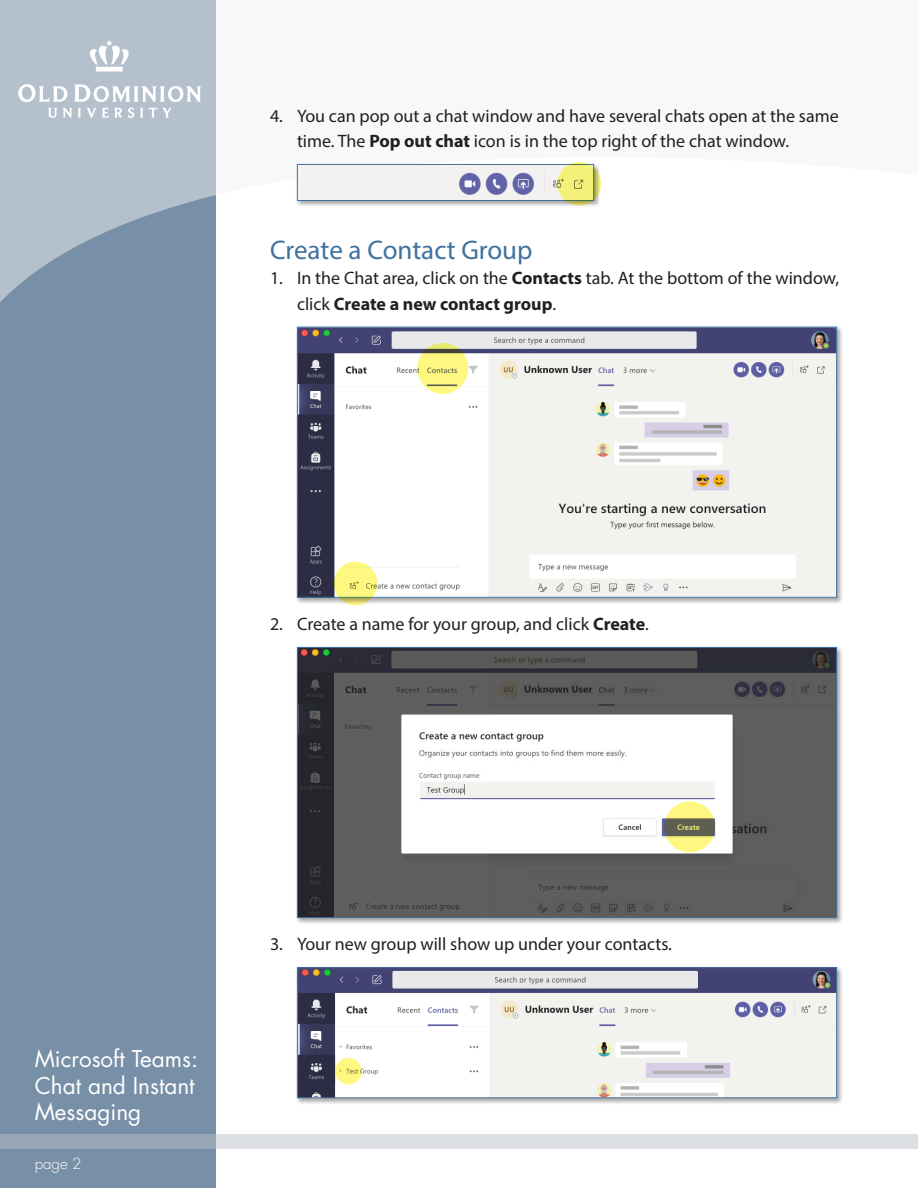
<style>
.page{position:relative;width:918px;height:1188px;background:#fff}
.page>*{position:absolute;margin:0;border:0;box-sizing:border-box;transform-origin:0 0}
.heading{font:27px "Myriad Pro";color:#41729e}
.t1{font:22.5px/26.7px "Futura Std";color:#fff}
.t2{font:18px/25.5px "Myriad Pro";color:#231f20}
.t3{font:300 15px "Futura Std";color:#fff}
.s1{font-weight:700}
</style>
<div class="page">
<div style="left:0;top:0;width:216px;height:1188px;background:#7890a7"></div>
<svg style="left:0;top:0;width:601px;height:302px"></svg>
<svg style="left:0;top:1134px;width:918px;height:14px;background:#ccd1d8"></svg>
<svg style="left:88px;top:41px;width:42px;height:31px"></svg>
<svg style="left:18px;top:84px;width:49px;height:18px"></svg>
<svg style="left:73px;top:85px;width:128px;height:17px;background:#d3d9e1"></svg>
<svg style="left:48px;top:108px;width:24px;height:10px"></svg>
<svg style="left:78px;top:108px;width:56px;height:10px"></svg>
<svg style="left:140px;top:108px;width:3px;height:10px"></svg>
<svg style="left:149px;top:108px;width:23px;height:10px"></svg>
<div style="left:295px;top:163px;width:305px;height:45px;background:#231f20;opacity:.4"></div>
<img style="left:299px;top:166px;width:267px;height:33px">
<div style="left:297px;top:164px;width:297px;height:37px;border:1px solid #41729e"></div>
<div style="left:295px;top:325px;width:548px;height:280px;background:#231f20;opacity:.4"></div>
<img style="left:299px;top:329px;width:536px;height:267px">
<div style="left:297px;top:327px;width:540px;height:271px;border:1px solid #41729e"></div>
<div style="left:295px;top:646px;width:548px;height:279px;background:#231f20;opacity:.4"></div>
<img style="left:299px;top:649px;width:536px;height:267px">
<div style="left:297px;top:647px;width:540px;height:271px;border:1px solid #41729e"></div>
<div style="left:295px;top:966px;width:548px;height:139px;background:#231f20;opacity:.4"></div>
<img style="left:299px;top:969px;width:536px;height:127px">
<div style="left:297px;top:967px;width:540px;height:131px;border:1px solid #41729e"></div>
<svg style="left:417px;top:343px;width:51px;height:51px;background:#e5e078"></svg>
<svg style="left:557px;top:162px;width:44px;height:44px;background:#dede73"></svg>
<svg style="left:334px;top:562px;width:43px;height:43px"></svg>
<svg style="left:664px;top:801px;width:51px;height:51px;background:#bbb86e"></svg>
<svg style="left:335px;top:1058px;width:27px;height:26px"></svg>
<p class="t2" style="left:297px;top:102px;width:543px;text-indent:-27px">4. You can pop out a chat window and have several chats open at the same time. The <span class="s1">Pop out chat</span> icon is in the top right of the chat window.</p>
<p class="heading" style="left:270px;top:233px;width:264px">Create a Contact Group</p>
<p class="t2" style="left:297px;top:265px;width:544px;text-indent:-27px">1. In the Chat area, click on the <span class="s1">Contacts</span> tab. At the bottom of the window, click <span class="s1">Create a new contact group</span>.</p>
<p class="t2" style="left:270px;top:611px;width:381px">2. Create a name for your group, and click <span class="s1">Create</span>.</p>
<p class="t1" style="left:35px;top:1046px;width:165px">Microsoft Teams:<br>Chat and Instant<br>Messaging</p>
<p class="t3" style="left:35px;top:1155px;width:48px">page 2</p>
<p class="t2" style="left:270px;top:931px;width:404px">3. Your new group will show up under your contacts.</p>
</div>
